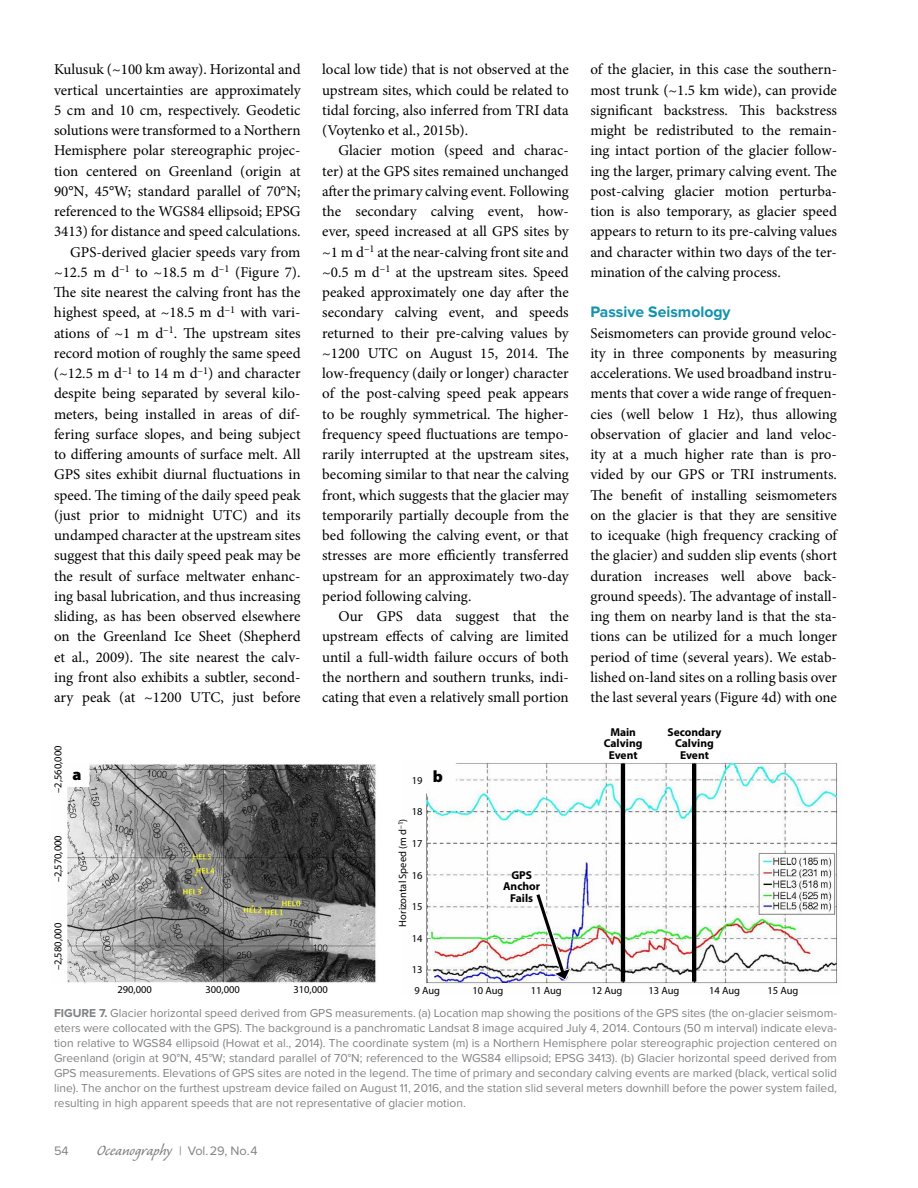
<style>
.page{position:relative;width:918px;height:1188px;background:#fff}
.page>*{position:absolute;margin:0;border:0;box-sizing:border-box;transform-origin:0 0}
.t1{font:18.75px "Caliban";color:#808285}
.t2{font:900 16.5px "Myriad Pro";color:#000}
.t3{font:700 15.75px "Proxima Nova";color:#1292af}
.t4{font:15px/20.2px "Minion Pro";color:#000;text-align:justify}
.t5{font:12.75px "Proxima Nova";color:#808285}
.t6{font:12px/15px "Proxima Nova";color:#808285;text-align:justify}
.t7{font:700 11.55px/11.6px "Myriad Pro";color:#000;text-align:center}
.t8{font:10.5px/20.5px "Myriad Pro";color:#000}
.s1{font-weight:700}
.s2{font-family:"Proxima Nova";font-size:12.75px}
</style>
<div class="page">
<img style="left:67px;top:763px;width:309px;height:220px">
<img style="left:425px;top:760px;width:415px;height:224px">
<hr style="left:621px;top:764px;width:4px;height:218px;background:#000">
<hr style="left:692px;top:764px;width:4px;height:218px;background:#000">
<svg style="left:532px;top:890px;width:40px;height:91px"></svg>
<p class="t4" style="left:54px;top:59px;width:248px;text-align:right">Kulusuk (~100 km away). Horizontal and vertical uncertainties are approximately 5 cm and 10 cm, respectively. Geodetic solutions were transformed to a Northern Hemisphere polar stereographic projec&shy;tion centered on Greenland (origin at 90°N, 45°W; standard parallel of 70°N; referenced to the WGS84 ellipsoid; EPSG 3413) for distance and speed calculations.<br>GPS-derived glacier speeds vary from ~12.5 m d<sup>–1</sup> to ~18.5 m d<sup>–1</sup> (Figure 7).<br>The site nearest the calving front has the highest speed, at ~18.5 m d<sup>–1</sup> with vari&shy;ations of ~1 m d<sup>–1</sup>. The upstream sites record motion of roughly the same speed (~12.5 m d<sup>–1</sup> to 14 m d<sup>–1</sup>) and character despite being separated by several kilo&shy;meters, being installed in areas of dif&shy;fering surface slopes, and being subject to differing amounts of surface melt. All GPS sites exhibit diurnal fluctuations in speed. The timing of the daily speed peak (just prior to midnight UTC) and its undamped character at the upstream sites suggest that this daily speed peak may be the result of surface meltwater enhanc&shy;ing basal lubrication, and thus increasing sliding, as has been observed elsewhere on the Greenland Ice Sheet (Shepherd et al., 2009). The site nearest the calv&shy;ing front also exhibits a subtler, second&shy;ary peak (at ~1200 UTC, just before</p>
<p class="t4" style="left:322px;top:59px;width:248px">local low tide) that is not observed at the upstream sites, which could be related to tidal forcing, also inferred from TRI data (Voytenko et al., 2015b).</p>
<p class="t4" style="left:322px;top:140px;width:248px;text-indent:16px">Glacier motion (speed and charac&shy;ter) at the GPS sites remained unchanged after the primary calving event. Following the secondary calving event, how&shy;ever, speed increased at all GPS sites by ~1 m d<sup>–1</sup> at the near-calving front site and ~0.5 m d<sup>–1</sup> at the upstream sites. Speed peaked approximately one day after the secondary calving event, and speeds returned to their pre-calving values by ~1200 UTC on August 15, 2014. The low-frequency (daily or longer) character of the post-calving speed peak appears to be roughly symmetrical. The higher&shy;frequency speed fluctuations are tempo&shy;rarily interrupted at the upstream sites, becoming similar to that near the calving front, which suggests that the glacier may temporarily partially decouple from the bed following the calving event, or that stresses are more efficiently transferred upstream for an approximately two-day period following calving.</p>
<p class="t4" style="left:322px;top:606px;width:248px;text-indent:16px">Our GPS data suggest that the upstream effects of calving are limited until a full-width failure occurs of both the northern and southern trunks, indi&shy;cating that even a relatively small portion</p>
<p class="t4" style="left:590px;top:59px;width:248px">of the glacier, in this case the southern&shy;most trunk (~1.5 km wide), can provide significant backstress. This backstress might be redistributed to the remain&shy;ing intact portion of the glacier follow&shy;ing the larger, primary calving event. The post-calving glacier motion perturba&shy;tion is also temporary, as glacier speed appears to return to its pre-calving values and character within two days of the ter&shy;mination of the calving process.</p>
<p class="t3" style="left:590px;top:303px;width:142px">Passive Seismology</p>
<p class="t4" style="left:590px;top:323px;width:248px">Seismometers can provide ground veloc&shy;ity in three components by measuring accelerations. We used broadband instru&shy;ments that cover a wide range of frequen&shy;cies (well below 1 Hz), thus allowing observation of glacier and land veloc&shy;ity at a much higher rate than is pro&shy;vided by our GPS or TRI instruments.<br>The benefit of installing seismometers on the glacier is that they are sensitive to icequake (high frequency cracking of the glacier) and sudden slip events (short duration increases well above back&shy;ground speeds). The advantage of install&shy;ing them on nearby land is that the sta&shy;tions can be utilized for a much longer period of time (several years). We estab&shy;lished on-land sites on a rolling basis over the last several years (Figure 4d) with one</p>
<p class="t8" style="left:48px;top:793px;width:49px;rotate:-90deg">–2,560,000</p>
<p class="t8" style="left:48px;top:882px;width:49px;rotate:-90deg">–2,570,000</p>
<p class="t8" style="left:48px;top:970px;width:49px;rotate:-90deg">–2,580,000</p>
<p class="t2" style="left:73px;top:763px;width:11px">a</p>
<p class="t2" style="left:433px;top:765px;width:12px">b</p>
<p class="t8" style="left:392px;top:927px;width:109px;rotate:-90deg">Horizontal Speed (m d<sup>–1</sup>)</p>
<p class="t8" style="left:412px;top:770px;width:12px">19</p>
<p class="t8" style="left:412px;top:801px;width:12px">18</p>
<p class="t8" style="left:412px;top:833px;width:12px">17</p>
<p class="t8" style="left:412px;top:865px;width:12px">16</p>
<p class="t8" style="left:412px;top:896px;width:12px">15</p>
<p class="t8" style="left:412px;top:928px;width:12px">14</p>
<p class="t8" style="left:412px;top:959px;width:30px">13<br>9 Aug</p>
<p class="t8" style="left:117px;top:979px;width:36px">290,000</p>
<p class="t8" style="left:205px;top:979px;width:36px">300,000</p>
<p class="t8" style="left:293px;top:979px;width:36px">310,000</p>
<p class="t7" style="left:503px;top:869px;width:39px">GPS<br>Anchor<br>Fails</p>
<p class="t7" style="left:604px;top:726px;width:40px">Main<br>Calving<br>Event</p>
<p class="t7" style="left:667px;top:726px;width:56px">Secondary<br>Calving<br>Event</p>
<p class="t8" style="left:473px;top:980px;width:32px">10 Aug</p>
<p class="t8" style="left:531px;top:980px;width:32px">11 Aug</p>
<p class="t8" style="left:591px;top:980px;width:32px">12 Aug</p>
<p class="t8" style="left:649px;top:980px;width:32px">13 Aug</p>
<p class="t8" style="left:709px;top:980px;width:32px">14 Aug</p>
<p class="t8" style="left:767px;top:980px;width:32px">15 Aug</p>
<p class="t6" style="left:54px;top:1006px;width:785px"><span class="s1">FIGURE 7.</span> Glacier horizontal speed derived from GPS measurements. (a) Location map showing the positions of the GPS sites (the on-glacier seismom&shy;eters were collocated with the GPS). The background is a panchromatic Landsat 8 image acquired July 4, 2014. Contours (50 m interval) indicate eleva&shy;tion relative to WGS84 ellipsoid (Howat et al., 2014). The coordinate system (m) is a Northern Hemisphere polar stereographic projection centered on Greenland (origin at 90°N, 45°W; standard parallel of 70°N; referenced to the WGS84 ellipsoid; EPSG 3413). (b) Glacier horizontal speed derived from GPS measurements. Elevations of GPS sites are noted in the legend. The time of primary and secondary calving events are marked (black, vertical solid line). The anchor on the furthest upstream device failed on August 11, 2016, and the station slid several meters downhill before the power system failed, resulting in high apparent speeds that are not representative of glacier motion.</p>
<p class="t5" style="left:54px;top:1143px;width:16px">54</p>
<p class="t1" style="left:97px;top:1141px;width:162px">Oceanography <span class="s2">| Vol.29, No.4</span></p>
</div>
